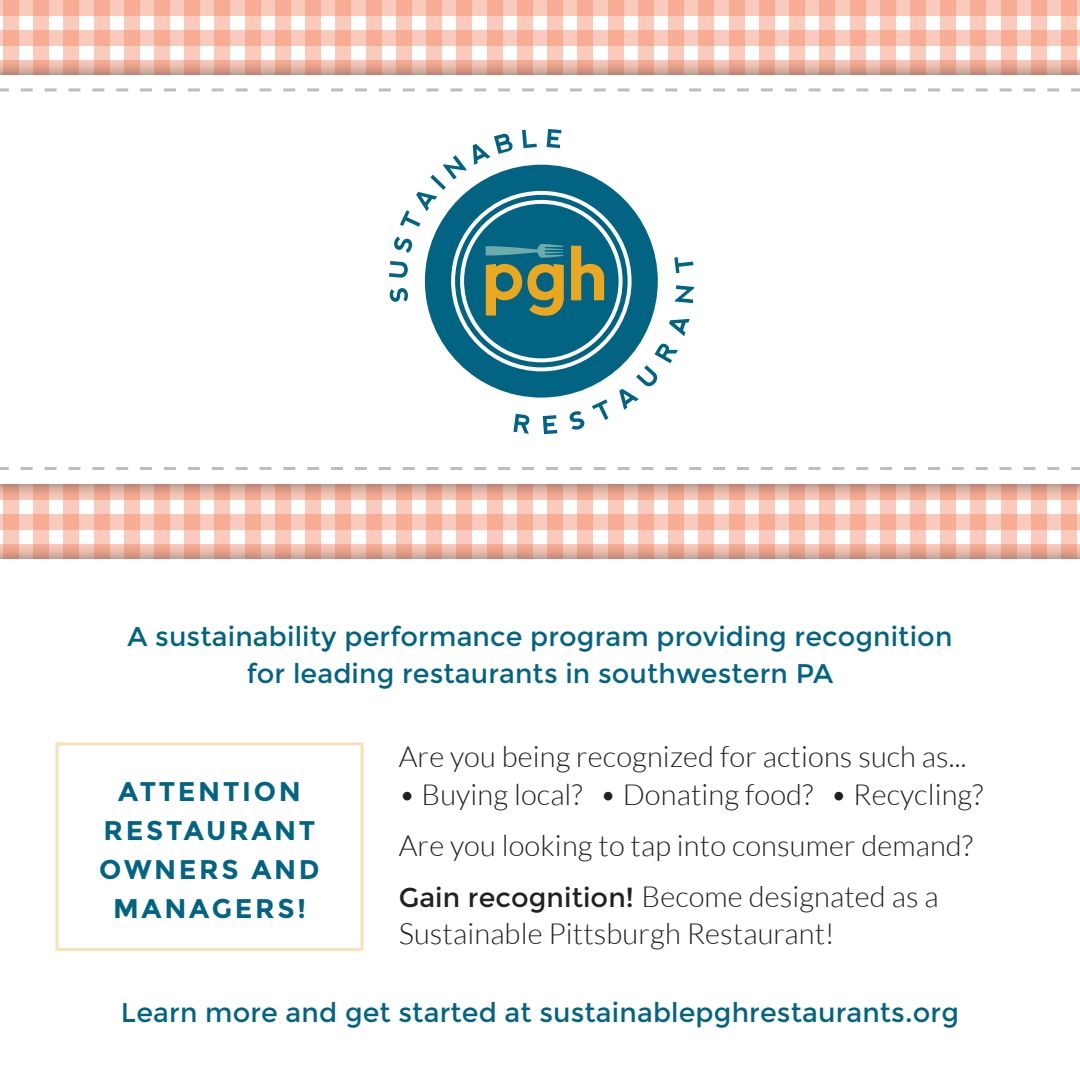
<style>
.page{position:relative;width:1080px;height:1080px;background:#fff}
.page>*{position:absolute;margin:0;border:0;box-sizing:border-box;transform-origin:0 0}
.t1{font:300 29.1px/51px "Lato";letter-spacing:.005em;color:#231f20}
.t2{font:27px/37.5px "Montserrat";letter-spacing:.005em;color:#026482;text-align:center}
.t3{font:700 27px/39px "Montserrat";letter-spacing:.1em;color:#026482;text-align:center}
.s1{font-family:"Montserrat";font-weight:400;font-size:27px}
</style>
<div class="page">
<div style="left:3px;top:0;width:15px;height:1080px;background:#facbbc"></div>
<div style="left:33px;top:0;width:16px;height:1080px;background:#facbbc"></div>
<div style="left:64px;top:0;width:15px;height:1080px;background:#facbbc"></div>
<div style="left:94px;top:0;width:15px;height:1080px;background:#facbbc"></div>
<div style="left:124px;top:0;width:15px;height:1080px;background:#facbbc"></div>
<div style="left:154px;top:0;width:16px;height:1080px;background:#facbbc"></div>
<div style="left:185px;top:0;width:15px;height:1080px;background:#facbbc"></div>
<div style="left:215px;top:0;width:15px;height:1080px;background:#facbbc"></div>
<div style="left:245px;top:0;width:15px;height:1080px;background:#facbbc"></div>
<div style="left:275px;top:0;width:16px;height:1080px;background:#facbbc"></div>
<div style="left:306px;top:0;width:15px;height:1080px;background:#facbbc"></div>
<div style="left:336px;top:0;width:15px;height:1080px;background:#facbbc"></div>
<div style="left:366px;top:0;width:15px;height:1080px;background:#facbbc"></div>
<div style="left:396px;top:0;width:15px;height:1080px;background:#facbbc"></div>
<div style="left:427px;top:0;width:15px;height:1080px;background:#facbbc"></div>
<div style="left:457px;top:0;width:15px;height:1080px;background:#facbbc"></div>
<div style="left:487px;top:0;width:15px;height:1080px;background:#facbbc"></div>
<div style="left:517px;top:0;width:15px;height:1080px;background:#facbbc"></div>
<div style="left:548px;top:0;width:15px;height:1080px;background:#facbbc"></div>
<div style="left:578px;top:0;width:15px;height:1080px;background:#facbbc"></div>
<div style="left:608px;top:0;width:15px;height:1080px;background:#facbbc"></div>
<div style="left:638px;top:0;width:15px;height:1080px;background:#facbbc"></div>
<div style="left:669px;top:0;width:15px;height:1080px;background:#facbbc"></div>
<div style="left:699px;top:0;width:15px;height:1080px;background:#facbbc"></div>
<div style="left:729px;top:0;width:15px;height:1080px;background:#facbbc"></div>
<div style="left:759px;top:0;width:15px;height:1080px;background:#facbbc"></div>
<div style="left:789px;top:0;width:16px;height:1080px;background:#facbbc"></div>
<div style="left:820px;top:0;width:15px;height:1080px;background:#facbbc"></div>
<div style="left:850px;top:0;width:15px;height:1080px;background:#facbbc"></div>
<div style="left:880px;top:0;width:15px;height:1080px;background:#facbbc"></div>
<div style="left:910px;top:0;width:16px;height:1080px;background:#facbbc"></div>
<div style="left:941px;top:0;width:15px;height:1080px;background:#facbbc"></div>
<div style="left:971px;top:0;width:15px;height:1080px;background:#facbbc"></div>
<div style="left:1001px;top:0;width:15px;height:1080px;background:#facbbc"></div>
<div style="left:1031px;top:0;width:16px;height:1080px;background:#facbbc"></div>
<div style="left:1062px;top:0;width:15px;height:1080px;background:#facbbc"></div>
<svg style="left:0;top:514px;width:1080px;height:15px;background:#f8baa6"></svg>
<svg style="left:0;top:30px;width:1080px;height:16px;background:#f8baa6"></svg>
<svg style="left:0;top:0;width:1080px;height:15px;background:#f8baa6"></svg>
<div style="left:0;top:58px;width:1080px;height:442px;background:#231f20;opacity:.55"></div>
<div style="left:0;top:75px;width:1080px;height:409px;background:#fff"></div>
<div style="left:0;top:543px;width:1080px;height:537px;background:#231f20;opacity:.55"></div>
<div style="left:0;top:559px;width:1080px;height:521px;background:#fff"></div>
<svg style="left:389px;top:129px;width:305px;height:305px"></svg>
<svg style="left:0;top:88px;width:1080px;height:3px"></svg>
<svg style="left:0;top:467px;width:1080px;height:3px"></svg>
<div style="left:56px;top:742px;width:308px;height:209px;border:3px solid #f9e0b7"></div>
<p class="t2" style="left:128px;top:618px;width:826px">A sustainability performance program providing recognition for leading restaurants in southwestern PA</p>
<p class="t3" style="left:99px;top:772px;width:222px">ATTENTION<br>RESTAURANT<br>OWNERS AND<br>MANAGERS!</p>
<p class="t1" style="left:399px;top:731px;width:569px">Are you being recognized for actions such as...</p>
<p class="t1" style="left:399px;top:769px;width:586px">• Buying local? • Donating food? • Recycling?<br>Are you looking to tap into consumer demand?<br><span class="s1">Gain recognition!</span> Become designated as a</p>
<p class="t1" style="left:399px;top:908px;width:437px">Sustainable Pittsburgh Restaurant!</p>
<p class="t2" style="left:121px;top:994px;width:840px">Learn more and get started at sustainablepghrestaurants.org</p>
</div>
